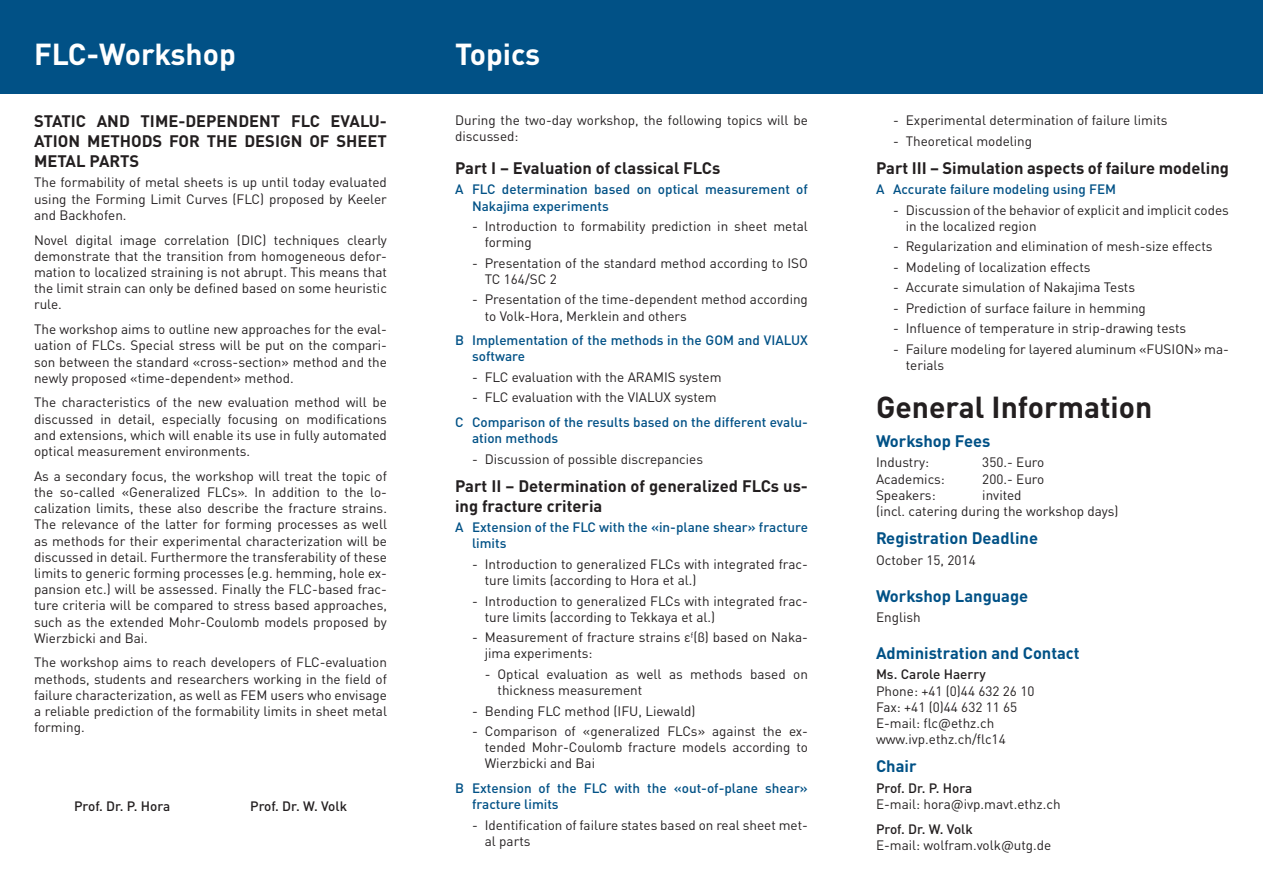
<style>
.page{position:relative;width:1263px;height:893px;background:#fff}
.page>*{position:absolute;margin:0;border:0;box-sizing:border-box;transform-origin:0 0}
.t1{font:700 30px "DIN Pro";color:#fff}
.t2{font:700 30px "DIN Pro";color:#231f20}
.t3{font:700 16.5px/19.8px "DIN Pro";color:#231f20}
.t4{font:700 16.5px "DIN Pro";color:#015186}
.t5{font:13.5px/16.2px "DIN Pro";color:#231f20}
.t6{font:500 13.5px/16.2px "DIN Pro";color:#015186}
.t7{font:500 13.5px "DIN Pro";color:#231f20}
</style>
<div class="page">
<div style="left:0;top:0;width:1263px;height:94px;background:#015186"></div>
<h1 class="t1" style="left:34px;top:30px;width:203px">FLC-Workshop</h1>
<h1 class="t1" style="left:455px;top:30px;width:87px">Topics</h1>
<p class="t3" style="left:34px;top:110px;width:354px;text-align:justify">STATIC AND TIME-DEPENDENT FLC EVALU-ATION METHODS FOR THE DESIGN OF SHEET METAL PARTS</p>
<p class="t5" style="left:34px;top:173px;width:354px;text-align:justify">The formability of metal sheets is up until today evaluated using the Forming Limit Curves (FLC) proposed by Keeler and Backhofen.</p>
<p class="t5" style="left:34px;top:230px;width:354px;text-align:justify">Novel digital image correlation (DIC) techniques clearly demonstrate that the transition from homogeneous defor&shy;mation to localized straining is not abrupt. This means that the limit strain can only be defined based on some heuristic rule.</p>
<p class="t5" style="left:34px;top:320px;width:354px;text-align:justify">The workshop aims to outline new approaches for the eval&shy;uation of FLCs. Special stress will be put on the compari&shy;son between the standard «cross-section» method and the newly proposed «time-dependent» method.</p>
<p class="t5" style="left:34px;top:393px;width:354px;text-align:justify">The characteristics of the new evaluation method will be discussed in detail, especially focusing on modifications and extensions, which will enable its use in fully automated optical measurement environments.</p>
<p class="t5" style="left:34px;top:466px;width:354px;text-align:justify">As a secondary focus, the workshop will treat the topic of the so-called «Generalized FLCs». In addition to the lo&shy;calization limits, these also describe the fracture strains.<br>The relevance of the latter for forming processes as well as methods for their experimental characterization will be discussed in detail. Furthermore the transferability of these limits to generic forming processes (e.g. hemming, hole ex&shy;pansion etc.) will be assessed. Finally the FLC-based frac&shy;ture criteria will be compared to stress based approaches, such as the extended Mohr-Coulomb models proposed by Wierzbicki and Bai.</p>
<p class="t5" style="left:34px;top:653px;width:354px;text-align:justify">The workshop aims to reach developers of FLC-evaluation methods, students and researchers working in the field of failure characterization, as well as FEM users who envisage a reliable prediction of the formability limits in sheet metal forming.</p>
<p class="t7" style="left:74px;top:795px;width:98px">Prof. Dr. P. Hora</p>
<p class="t7" style="left:250px;top:795px;width:98px">Prof. Dr. W. Volk</p>
<p class="t5" style="left:455px;top:111px;width:354px">During the two-day workshop, the following topics will be discussed:</p>
<p class="t3" style="left:455px;top:156px;width:267px">Part I – Evaluation of classical FLCs</p>
<p class="t6" style="left:472px;top:180px;width:337px;text-indent:-17px">A FLC determination based on optical measurement of<br>Nakajima experiments</p>
<p class="t5" style="left:485px;top:217px;width:325px;text-indent:-13px">- Introduction to formability prediction in sheet metal forming</p>
<p class="t5" style="left:485px;top:253px;width:325px;text-indent:-13px">- Presentation of the standard method according to ISO<br>TC 164/SC 2</p>
<p class="t5" style="left:485px;top:290px;width:325px;text-indent:-13px">- Presentation of the time-dependent method according to Volk-Hora, Merklein and others</p>
<p class="t6" style="left:472px;top:331px;width:337px;text-indent:-17px">B Implementation of the methods in the GOM and VIALUX software</p>
<p class="t5" style="left:472px;top:368px;width:251px">- FLC evaluation with the ARAMIS system</p>
<p class="t5" style="left:472px;top:388px;width:246px">- FLC evaluation with the VIALUX system</p>
<p class="t6" style="left:472px;top:413px;width:337px;text-indent:-17px">C Comparison of the results based on the different evalu&shy;ation methods</p>
<p class="t5" style="left:472px;top:449px;width:233px">- Discussion of possible discrepancies</p>
<p class="t3" style="left:455px;top:474px;width:354px">Part II – Determination of generalized FLCs us&shy;ing fracture criteria</p>
<p class="t6" style="left:472px;top:518px;width:337px;text-indent:-17px">A Extension of the FLC with the «in-plane shear» fracture limits</p>
<p class="t5" style="left:485px;top:555px;width:325px;text-indent:-13px">- Introduction to generalized FLCs with integrated frac&shy;ture limits (according to Hora et al.)</p>
<p class="t5" style="left:485px;top:591px;width:325px;text-indent:-13px">- Introduction to generalized FLCs with integrated frac&shy;ture limits (according to Tekkaya et al.)</p>
<p class="t5" style="left:485px;top:628px;width:325px;text-indent:-13px">- Measurement of fracture strains ε<sup>f</sup>(β) based on Naka&shy;jima experiments:</p>
<p class="t5" style="left:497px;top:665px;width:312px;text-indent:-13px">- Optical evaluation as well as methods based on thickness measurement</p>
<p class="t5" style="left:472px;top:701px;width:225px">- Bending FLC method (IFU, Liewald)</p>
<p class="t5" style="left:485px;top:722px;width:325px;text-align:justify;text-indent:-13px">- Comparison of «generalized FLCs» against the ex&shy;tended Mohr-Coulomb fracture models according to Wierzbicki and Bai</p>
<p class="t6" style="left:472px;top:779px;width:337px;text-indent:-17px">B Extension of the FLC with the «out-of-plane shear» fracture limits</p>
<p class="t5" style="left:485px;top:815px;width:325px;text-indent:-13px">- Identification of failure states based on real sheet met&shy;al parts</p>
<p class="t5" style="left:893px;top:111px;width:276px">- Experimental determination of failure limits</p>
<p class="t5" style="left:893px;top:131px;width:141px">- Theoretical modeling</p>
<p class="t3" style="left:876px;top:156px;width:354px">Part III – Simulation aspects of failure modeling</p>
<p class="t6" style="left:876px;top:180px;width:242px">A Accurate failure modeling using FEM</p>
<p class="t5" style="left:906px;top:200px;width:325px;text-indent:-13px">- Discussion of the behavior of explicit and implicit codes in the localized region</p>
<p class="t5" style="left:893px;top:237px;width:321px">- Regularization and elimination of mesh-size effects</p>
<p class="t5" style="left:893px;top:258px;width:199px">- Modeling of localization effects</p>
<p class="t5" style="left:893px;top:278px;width:244px">- Accurate simulation of Nakajima Tests</p>
<p class="t5" style="left:893px;top:298px;width:254px">- Prediction of surface failure in hemming</p>
<p class="t5" style="left:893px;top:319px;width:295px">- Influence of temperature in strip-drawing tests</p>
<p class="t5" style="left:906px;top:339px;width:325px;text-indent:-13px">- Failure modeling for layered aluminum «FUSION» ma&shy;terials</p>
<h1 class="t2" style="left:876px;top:383px;width:278px">General Information</h1>
<p class="t4" style="left:876px;top:427px;width:116px">Workshop Fees</p>
<p class="t5" style="left:876px;top:453px;width:55px">Industry:</p>
<p class="t5" style="left:982px;top:453px;width:64px">350.- Euro</p>
<p class="t5" style="left:876px;top:469px;width:70px">Academics:</p>
<p class="t5" style="left:982px;top:469px;width:64px">200.- Euro</p>
<p class="t5" style="left:876px;top:485px;width:61px">Speakers:</p>
<p class="t5" style="left:876px;top:485px;width:244px;text-indent:106px">invited<br>(incl. catering during the workshop days)</p>
<p class="t4" style="left:876px;top:525px;width:164px">Registration Deadline</p>
<p class="t5" style="left:876px;top:550px;width:101px">October 15, 2014</p>
<p class="t4" style="left:876px;top:582px;width:154px">Workshop Language</p>
<p class="t5" style="left:876px;top:608px;width:46px">English</p>
<p class="t4" style="left:876px;top:639px;width:205px">Administration and Contact</p>
<p class="t7" style="left:876px;top:663px;width:111px">Ms. Carole Haerry</p>
<p class="t5" style="left:876px;top:681px;width:160px">Phone: +41 (0)44 632 26 10<br>Fax: +41 (0)44 632 11 65<br>E-mail: flc@ethz.ch www.ivp.ethz.ch/flc14</p>
<p class="t4" style="left:876px;top:753px;width:42px">Chair</p>
<p class="t7" style="left:876px;top:777px;width:98px">Prof. Dr. P. Hora</p>
<p class="t5" style="left:876px;top:795px;width:186px">E-mail: hora@ivp.mavt.ethz.ch</p>
<p class="t7" style="left:876px;top:818px;width:98px">Prof. Dr. W. Volk</p>
<p class="t5" style="left:876px;top:836px;width:177px">E-mail: wolfram.volk@utg.de</p>
</div>
